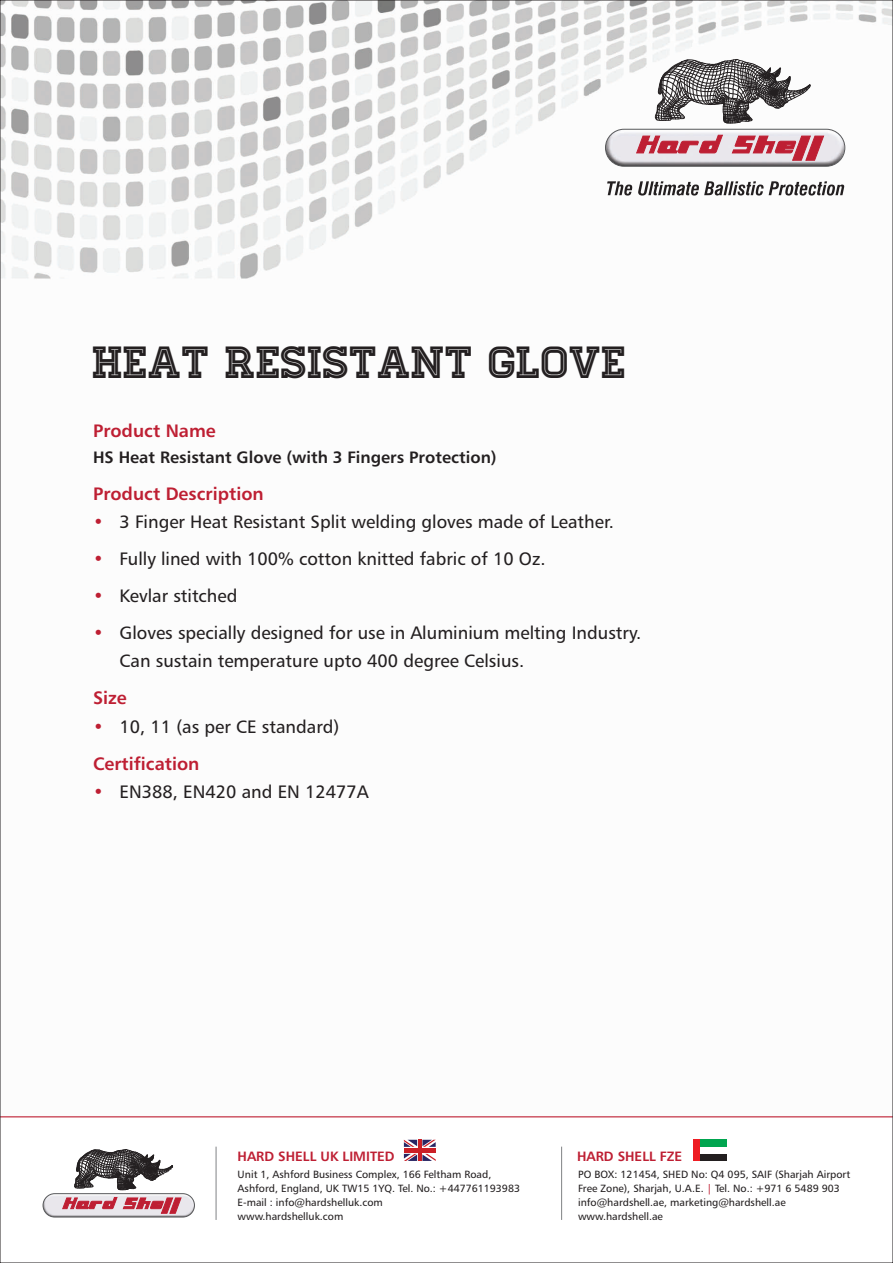
<style>
.page{position:relative;width:893px;height:1263px;background:#fff}
.page>*{position:absolute;margin:0;border:0;box-sizing:border-box;transform-origin:0 0}
.t1{font:45px "Homestead Inline";color:#231f20}
.t2{font:18px/36.9px "Humanist 777 BT Roman B";color:#231f20}
.t3{font:18px "Humanist 777 BT Roman B,Bold";color:#be1f33}
.t4{font:18px/36.9px "Humanist 777 BT Roman B";color:#be1f33;text-align:justify}
.t5{font:16.5px "Humanist 777 BT Roman B,Bold";color:#231f20}
.t6{font:13.5px "Humanist 777 BT Roman B,Bold";color:#be1f33}
.t7{font:10.5px/14px "Humanist 777 BT Roman B";color:#231f20}
.t8{font:10.5px "Humanist 777 BT Roman B";color:#be1f33}
</style>
<div class="page">
<img style="left:2px;top:2px;width:889px;height:277px">
<img style="left:589px;top:43px;width:272px;height:140px">
<img style="left:605px;top:129px;width:240px;height:37px;border-radius:18px">
<div style="left:605px;top:129px;width:240px;height:38px;border:1px solid #57585a;border-radius:18px"></div>
<svg style="left:637px;top:59px;width:187px;height:101px"></svg>
<svg style="left:607px;top:181px;width:237px;height:15px"></svg>
<hr style="left:0;top:1116px;width:893px;height:1px;background:#be1f33">
<hr style="left:216px;top:1146px;width:1px;height:74px;background:#808285">
<svg style="left:74px;top:1149px;width:99px;height:41px"></svg>
<img style="left:43px;top:1194px;width:151px;height:23px;border-radius:12px">
<div style="left:43px;top:1193px;width:152px;height:24px;border:1px solid #57585a;border-radius:12px"></div>
<svg style="left:63px;top:1197px;width:118px;height:16px;background:#d38692"></svg>
<hr style="left:561px;top:1146px;width:1px;height:74px;background:#808285">
<svg style="left:404px;top:1147px;width:32px;height:7px"></svg>
<hr style="left:404px;top:1148px;width:32px;height:4px;background:#cb1f26">
<hr style="left:418px;top:1140px;width:3px;height:21px;background:#cb1f26">
<svg style="left:404px;top:1154px;width:32px;height:7px"></svg>
<svg style="left:404px;top:1140px;width:32px;height:7px"></svg>
<div style="left:693px;top:1140px;width:7px;height:21px;background:#ee1d23"></div>
<div style="left:700px;top:1154px;width:26px;height:7px;background:#231f20"></div>
<div style="left:700px;top:1140px;width:26px;height:7px;background:#00a54f"></div>
<h1 class="t1" style="left:93px;top:345px;width:535px">HEAT RESISTANT GLOVE</h1>
<h2 class="t3" style="left:93px;top:423px;width:124px">Product Name</h2>
<h3 class="t5" style="left:93px;top:451px;width:405px">HS Heat Resistant Glove (with 3 Fingers Protection)</h3>
<h2 class="t3" style="left:93px;top:486px;width:172px">Product Description</h2>
<h2 class="t4" style="left:93px;top:505px;width:12px">• • • •</h2>
<h2 class="t2" style="left:120px;top:505px;width:523px">3 Finger Heat Resistant Split welding gloves made of Leather.<br>Fully lined with 100% cotton knitted fabric of 10 Oz.<br>Kevlar stitched<br>Gloves specially designed for use in Aluminium melting Industry.</h2>
<h2 class="t2" style="left:120px;top:644px;width:406px">Can sustain temperature upto 400 degree Celsius.</h2>
<h2 class="t3" style="left:93px;top:691px;width:35px">Size</h2>
<h2 class="t4" style="left:93px;top:709px;width:12px">•</h2>
<h2 class="t3" style="left:93px;top:756px;width:108px">Certification</h2>
<h2 class="t4" style="left:93px;top:775px;width:12px">•</h2>
<h2 class="t2" style="left:120px;top:709px;width:221px">10, 11 (as per CE standard)</h2>
<h2 class="t2" style="left:120px;top:775px;width:251px">EN388, EN420 and EN 12477A</h2>
<p class="t6" style="left:238px;top:1150px;width:158px">HARD SHELL UK LIMITED</p>
<p class="t7" style="left:238px;top:1168px;width:284px">Unit 1, Ashford Business Complex, 166 Feltham Road, Ashford, England, UK TW15 1YQ. Tel. No.: +447761193983<br>E-mail : info@hardshelluk.com<br>www.hardshelluk.com</p>
<p class="t6" style="left:577px;top:1150px;width:107px">HARD SHELL FZE</p>
<p class="t7" style="left:578px;top:1168px;width:274px">PO BOX: 121454, SHED No: Q4 095, SAIF (Sharjah Airport Free Zone), Sharjah, U.A.E. Tel. No.: +971 6 5489 903 info@hardshell.ae, marketing@hardshell.ae www.hardshell.ae</p>
<p class="t8" style="left:707px;top:1184px;width:7px">|</p>
</div>
